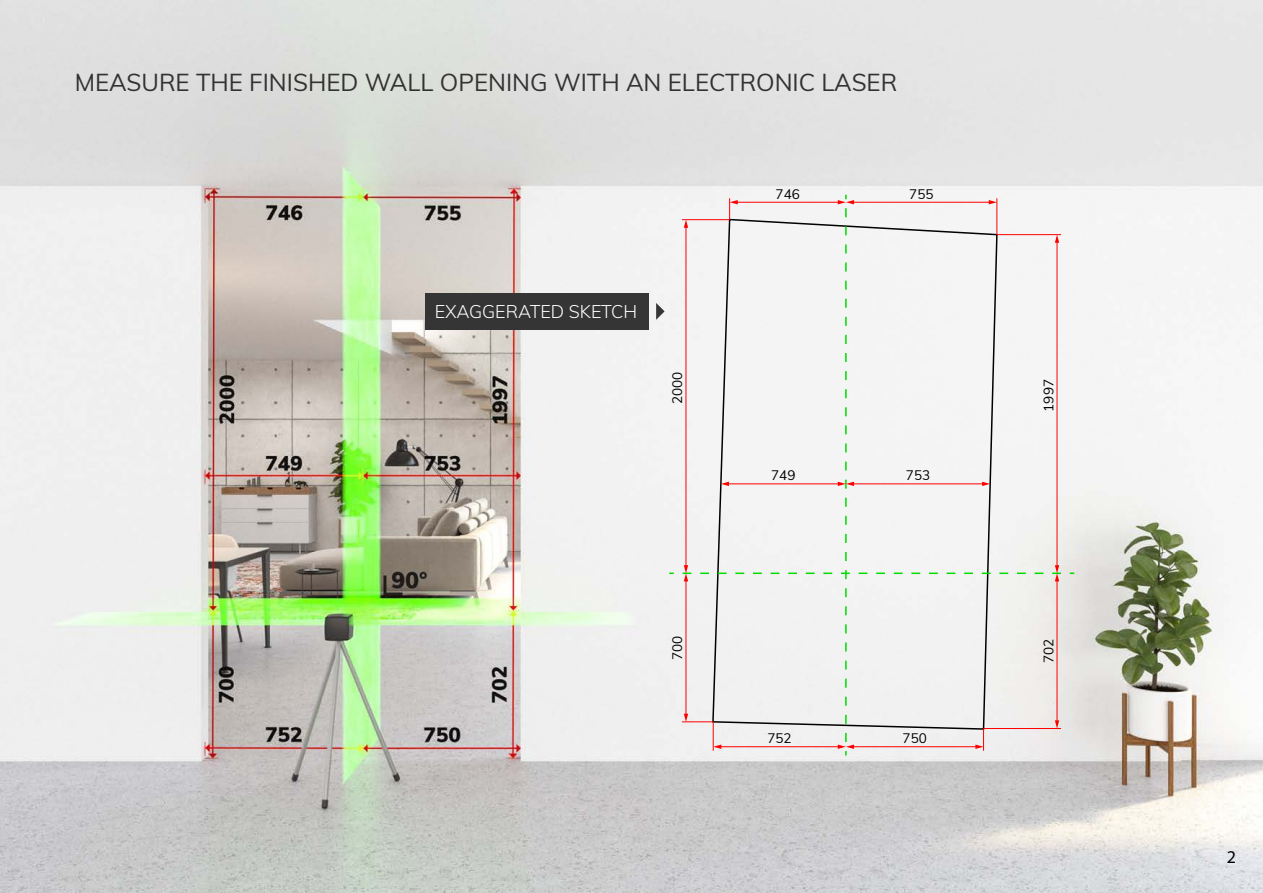
<style>
.page{position:relative;width:1263px;height:893px;background:#fff}
.page>*{position:absolute;margin:0;border:0;box-sizing:border-box;transform-origin:0 0}
.t1{font:24px "Muli";color:#323232}
.t2{font:300 18px "Muli";color:#fff}
.t3{font:18px "Myriad Pro";color:#000}
.t4{font:13.5px "Muli";color:#000}
</style>
<div class="page">
<img style="left:0;top:0;width:1263px;height:893px">
<svg style="left:656px;top:195px;width:405px;height:560px"></svg>
<div style="left:425px;top:293px;width:223px;height:36px;background:#353535"></div>
<p class="t1" style="left:75px;top:65px;width:824px">MEASURE THE FINISHED WALL OPENING WITH AN ELECTRONIC LASER</p>
<p class="t2" style="left:435px;top:298px;width:204px">EXAGGERATED SKETCH</p>
<p class="t4" style="left:667px;top:404px;width:34px;rotate:-90deg">2000</p>
<p class="t4" style="left:667px;top:660px;width:26px;rotate:-90deg">700</p>
<p class="t4" style="left:776px;top:185px;width:26px">746</p>
<p class="t4" style="left:909px;top:185px;width:26px">755</p>
<p class="t4" style="left:771px;top:465px;width:26px">749</p>
<p class="t4" style="left:906px;top:465px;width:26px">753</p>
<p class="t4" style="left:767px;top:728px;width:26px">752</p>
<p class="t4" style="left:902px;top:728px;width:26px">750</p>
<p class="t4" style="left:1039px;top:412px;width:34px;rotate:-90deg">1997</p>
<p class="t4" style="left:1039px;top:663px;width:26px;rotate:-90deg">702</p>
<p class="t3" style="left:1227px;top:846px;width:11px">2</p>
</div>
